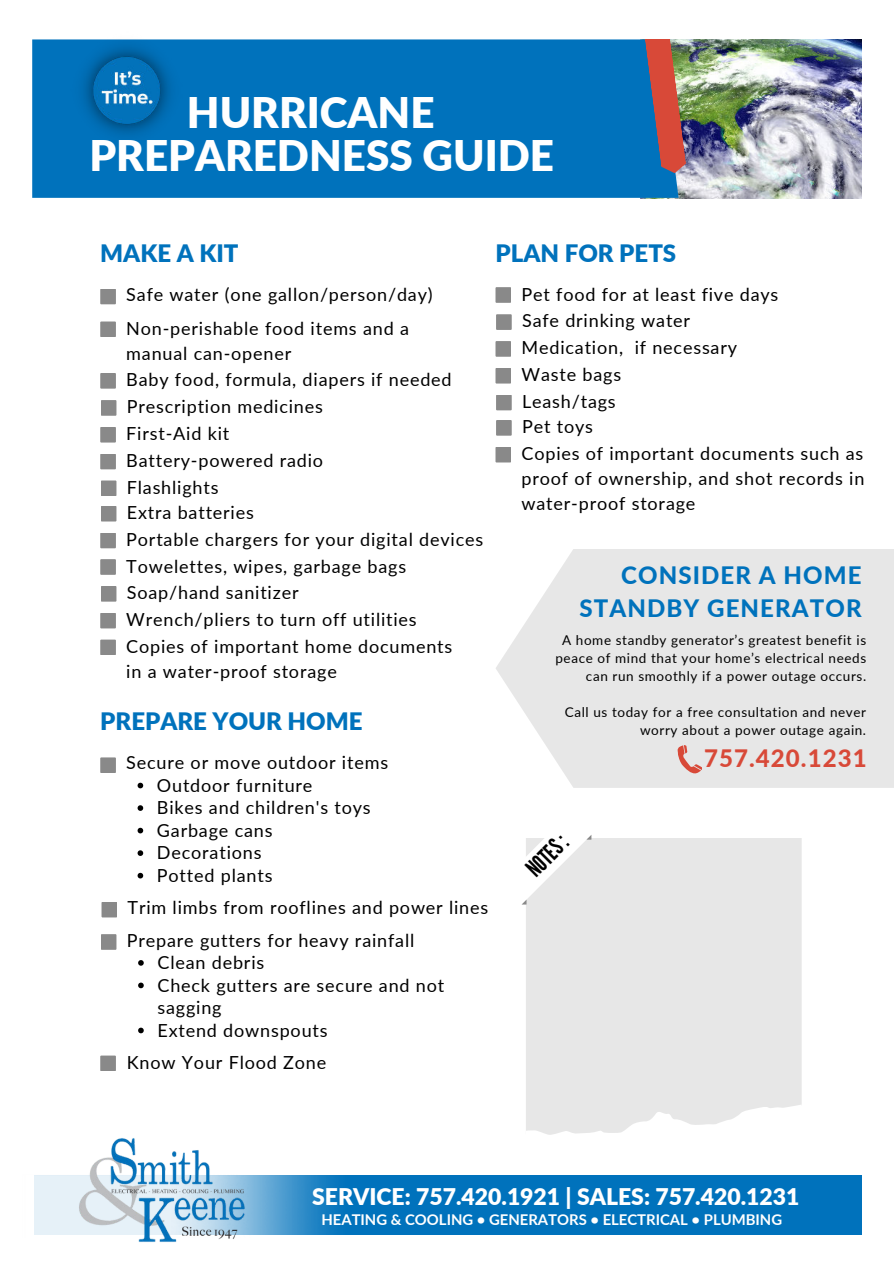
<style>
.page{position:relative;width:894px;height:1264px;background:#fff}
.page>*{position:absolute;margin:0;border:0;box-sizing:border-box;transform-origin:0 0}
.t1{font:900 42.15px/43.2px "Lato";color:#fff;text-align:center}
.t2{font:900 24px "Lato";color:#0072bc}
.t3{font:800 24px/32.7px "Lato";letter-spacing:.045em;color:#0072bc;text-align:right}
.t4{font:800 24px "Lato";letter-spacing:.045em;color:#d84938}
.t5{font:23.7px "League Gothic";color:#000}
.t6{font:900 22.95px "Lato";color:#fff}
.t7{font:18px/22.5px "Lato";letter-spacing:.045em;color:#000}
.t8{font:700 14.85px "Lato";color:#fff}
.t9{font:13.5px/18px "Lato";letter-spacing:.045em;color:#000;text-align:right}
</style>
<div class="page">
<img style="left:678px;top:39px;width:183px;height:159px">
<div style="left:33px;top:39px;width:645px;height:159px;background:#0072bc"></div>
<div style="left:100px;top:289px;width:16px;height:15px;background:#898989"></div>
<div style="left:525px;top:838px;width:277px;height:267px;background:#e7e7e7"></div>
<svg style="left:525px;top:1104px;width:276px;height:31px"></svg>
<svg style="left:522px;top:835px;width:69px;height:69px"></svg>
<img style="left:644px;top:39px;width:42px;height:134px">
<img style="left:70px;top:39px;width:113px;height:109px">
<div style="left:34px;top:1175px;width:827px;height:59px;background:#0072bc"></div>
<img style="left:34px;top:1175px;width:321px;height:60px">
<img style="left:56px;top:1138px;width:213px;height:104px">
<div style="left:100px;top:321px;width:16px;height:16px;background:#898989"></div>
<div style="left:100px;top:373px;width:16px;height:15px;background:#898989"></div>
<div style="left:101px;top:400px;width:15px;height:16px;background:#898989"></div>
<div style="left:100px;top:559px;width:16px;height:16px;background:#898989"></div>
<div style="left:100px;top:757px;width:16px;height:16px;background:#898989"></div>
<div style="left:101px;top:901px;width:16px;height:16px;background:#898989"></div>
<div style="left:100px;top:1055px;width:16px;height:16px;background:#898989"></div>
<div style="left:100px;top:427px;width:16px;height:15px;background:#898989"></div>
<div style="left:100px;top:453px;width:16px;height:16px;background:#898989"></div>
<div style="left:101px;top:480px;width:15px;height:16px;background:#898989"></div>
<div style="left:101px;top:506px;width:15px;height:15px;background:#898989"></div>
<div style="left:100px;top:532px;width:16px;height:16px;background:#898989"></div>
<div style="left:101px;top:586px;width:15px;height:15px;background:#898989"></div>
<div style="left:100px;top:612px;width:16px;height:16px;background:#898989"></div>
<div style="left:100px;top:639px;width:16px;height:16px;background:#898989"></div>
<div style="left:101px;top:934px;width:15px;height:15px;background:#898989"></div>
<div style="left:495px;top:287px;width:16px;height:16px;background:#898989"></div>
<div style="left:496px;top:314px;width:15px;height:16px;background:#898989"></div>
<div style="left:495px;top:341px;width:16px;height:16px;background:#898989"></div>
<div style="left:495px;top:368px;width:16px;height:15px;background:#898989"></div>
<div style="left:496px;top:394px;width:15px;height:16px;background:#898989"></div>
<div style="left:496px;top:420px;width:15px;height:15px;background:#898989"></div>
<div style="left:495px;top:447px;width:16px;height:15px;background:#898989"></div>
<svg style="left:496px;top:549px;width:397px;height:238px;background:#e9e9e9"></svg>
<svg style="left:676px;top:745px;width:26px;height:29px"></svg>
<svg style="left:137px;top:782px;width:6px;height:6px"></svg>
<svg style="left:137px;top:805px;width:6px;height:5px"></svg>
<svg style="left:137px;top:827px;width:6px;height:6px"></svg>
<svg style="left:137px;top:850px;width:6px;height:6px"></svg>
<svg style="left:137px;top:872px;width:6px;height:6px"></svg>
<svg style="left:138px;top:960px;width:6px;height:5px"></svg>
<svg style="left:138px;top:982px;width:6px;height:6px"></svg>
<svg style="left:138px;top:1027px;width:6px;height:6px"></svg>
<h1 class="t1" style="left:89px;top:89px;width:466px">HURRICANE<br>PREPAREDNESS GUIDE</h1>
<h2 class="t2" style="left:100px;top:235px;width:140px">MAKE A KIT</h2>
<h2 class="t2" style="left:495px;top:235px;width:182px">PLAN FOR PETS</h2>
<p class="t7" style="left:126px;top:282px;width:308px">Safe water (one gallon/person/day)</p>
<p class="t7" style="left:126px;top:315px;width:284px;line-height:24.8px">Non-perishable food items and a manual can-opener</p>
<p class="t7" style="left:126px;top:366px;width:327px;line-height:26.8px">Baby food, formula, diapers if needed<br>Prescription medicines</p>
<p class="t7" style="left:126px;top:419px;width:358px;line-height:26.4px">First-Aid kit<br>Battery-powered radio<br>Flashlights<br>Extra batteries<br>Portable chargers for your digital devices</p>
<p class="t7" style="left:126px;top:578px;width:327px;line-height:26.8px">Soap/hand sanitizer<br>Wrench/pliers to turn off utilities<br>Copies of important home documents</p>
<p class="t7" style="left:126px;top:659px;width:212px">in a water-proof storage</p>
<p class="t7" style="left:126px;top:554px;width:281px">Towelettes, wipes, garbage bags</p>
<h2 class="t2" style="left:100px;top:702px;width:264px">PREPARE YOUR HOME</h2>
<p class="t7" style="left:126px;top:750px;width:263px">Secure or move outdoor items</p>
<p class="t7" style="left:157px;top:773px;width:215px">Outdoor furniture<br>Bikes and children's toys<br>Garbage cans<br>Decorations<br>Potted plants</p>
<p class="t7" style="left:127px;top:895px;width:362px">Trim limbs from rooflines and power lines</p>
<p class="t7" style="left:157px;top:950px;width:288px">Clean debris<br>Check gutters are secure and not sagging<br>Extend downspouts</p>
<p class="t7" style="left:127px;top:928px;width:289px">Prepare gutters for heavy rainfall</p>
<p class="t7" style="left:127px;top:1050px;width:201px">Know Your Flood Zone</p>
<p class="t7" style="left:521px;top:280px;width:343px;line-height:26.5px">Pet food for at least five days<br>Safe drinking water<br>Medication, if necessary<br>Waste bags<br>Leash/tags<br>Pet toys<br>Copies of important documents such as</p>
<p class="t7" style="left:521px;top:465px;width:344px;line-height:24.8px">proof of ownership, and shot records in water-proof storage</p>
<h2 class="t3" style="left:579px;top:558px;width:283px">CONSIDER A HOME<br>STANDBY GENERATOR</h2>
<p class="t9" style="left:555px;top:630px;width:312px">A home standby generator’s greatest benefit is peace of mind that your home’s electrical needs can run smoothly if a power outage occurs.</p>
<p class="t9" style="left:564px;top:702px;width:303px">Call us today for a free consultation and never worry about a power outage again.</p>
<h2 class="t4" style="left:703px;top:740px;width:164px">757.420.1231</h2>
<h3 class="t5" style="left:520px;top:862px;width:50px;rotate:-45deg">NOTES :</h3>
<p class="t6" style="left:312px;top:1179px;width:488px">SERVICE: 757.420.1921 | SALES: 757.420.1231</p>
<p class="t8" style="left:321px;top:1208px;width:462px">HEATING &amp; COOLING • GENERATORS • ELECTRICAL • PLUMBING</p>
</div>
